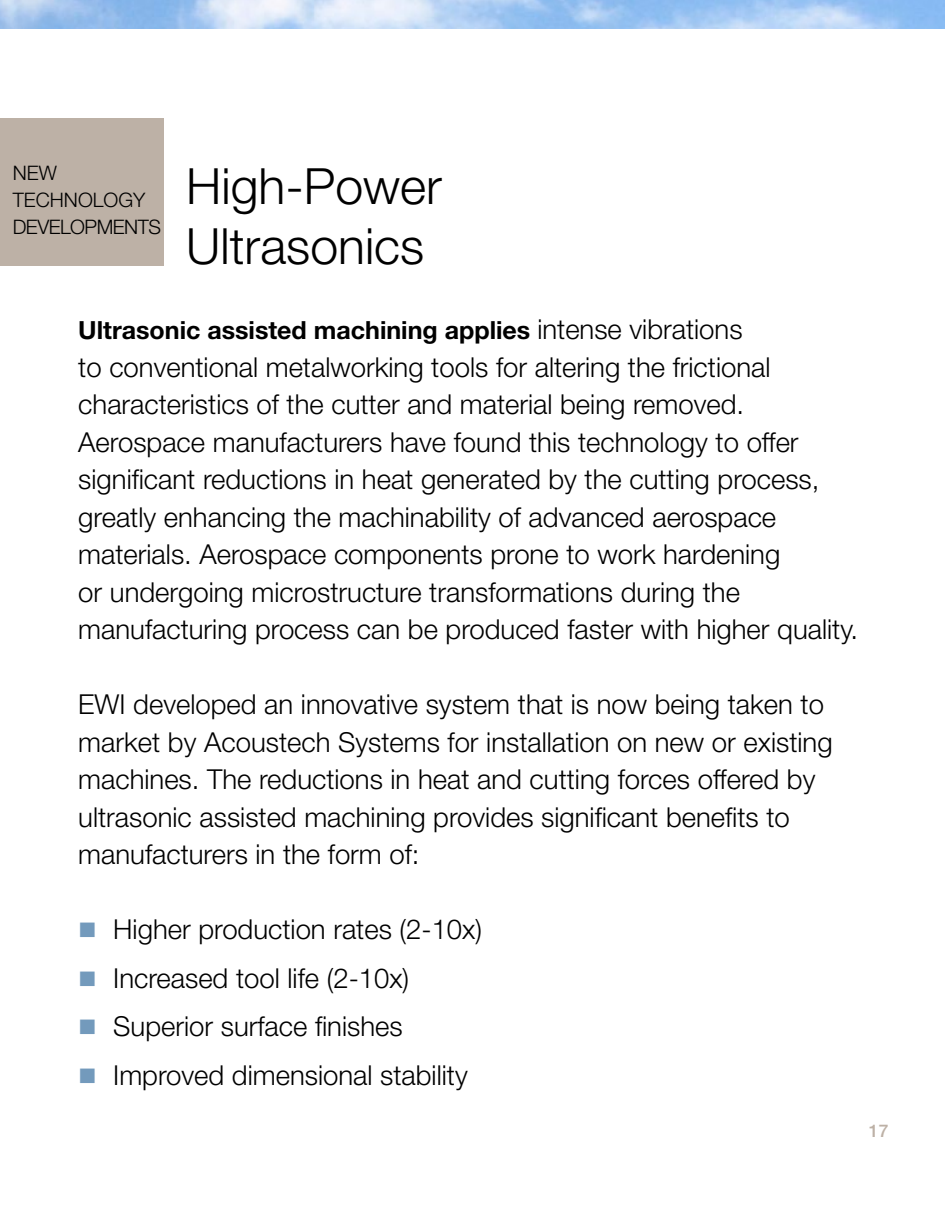
<style>
.page{position:relative;width:945px;height:1215px;background:#fff}
.page>*{position:absolute;margin:0;border:0;box-sizing:border-box;transform-origin:0 0}
.t1{font:300 50px/60px "Helvetica Neue";color:#000}
.t2{font:300 27.5px/37.5px "Helvetica Neue";color:#000}
.t3{font:700 25px "Helvetica Neue";color:#000}
.t4{font:300 20px/27px "Helvetica Neue";letter-spacing:-.01em;color:#000}
.t5{font:500 17.5px "Helvetica Neue";color:#bdb1a6}
.s1{font-weight:300;font-size:27.5px}
.s2{color:#739abc}
</style>
<div class="page">
<div style="left:0;top:118px;width:164px;height:148px;background:#bdb1a6"></div>
<p class="t4" style="left:13px;top:159px;width:150px">NEW<br>TECHNOLOGY<br>DEVELOPMENTS</p>
<h1 class="t1" style="left:186px;top:155px;width:257px">High-Power<br>Ultrasonics</h1>
<p class="t3" style="left:78px;top:315px;width:666px">Ultrasonic assisted machining applies <span class="s1">intense vibrations</span></p>
<p class="t2" style="left:78px;top:347px;width:781px">to conventional metalworking tools for altering the frictional characteristics of the cutter and material being removed.<br>Aerospace manufacturers have found this technology to offer significant reductions in heat generated by the cutting process, greatly enhancing the machinability of advanced aerospace materials. Aerospace components prone to work hardening<br>or undergoing microstructure transformations during the manufacturing process can be produced faster with higher quality.</p>
<p class="t2" style="left:78px;top:685px;width:756px">EWI developed an innovative system that is now being taken to market by Acoustech Systems for installation on new or existing machines. The reductions in heat and cutting forces offered by ultrasonic assisted machining provides significant benefits to manufacturers in the form of:</p>
<p class="t2" style="left:78px;top:910px;width:405px"><span class="s2">■</span> Higher production rates (2-10x)</p>
<p class="t2" style="left:78px;top:959px;width:332px"><span class="s2">■</span> Increased tool life (2-10x)</p>
<p class="t2" style="left:78px;top:1007px;width:326px"><span class="s2">■</span> Superior surface finishes</p>
<p class="t2" style="left:78px;top:1056px;width:391px"><span class="s2">■</span> Improved dimensional stability</p>
<p class="t5" style="left:869px;top:1120px;width:21px">17</p>
</div>
